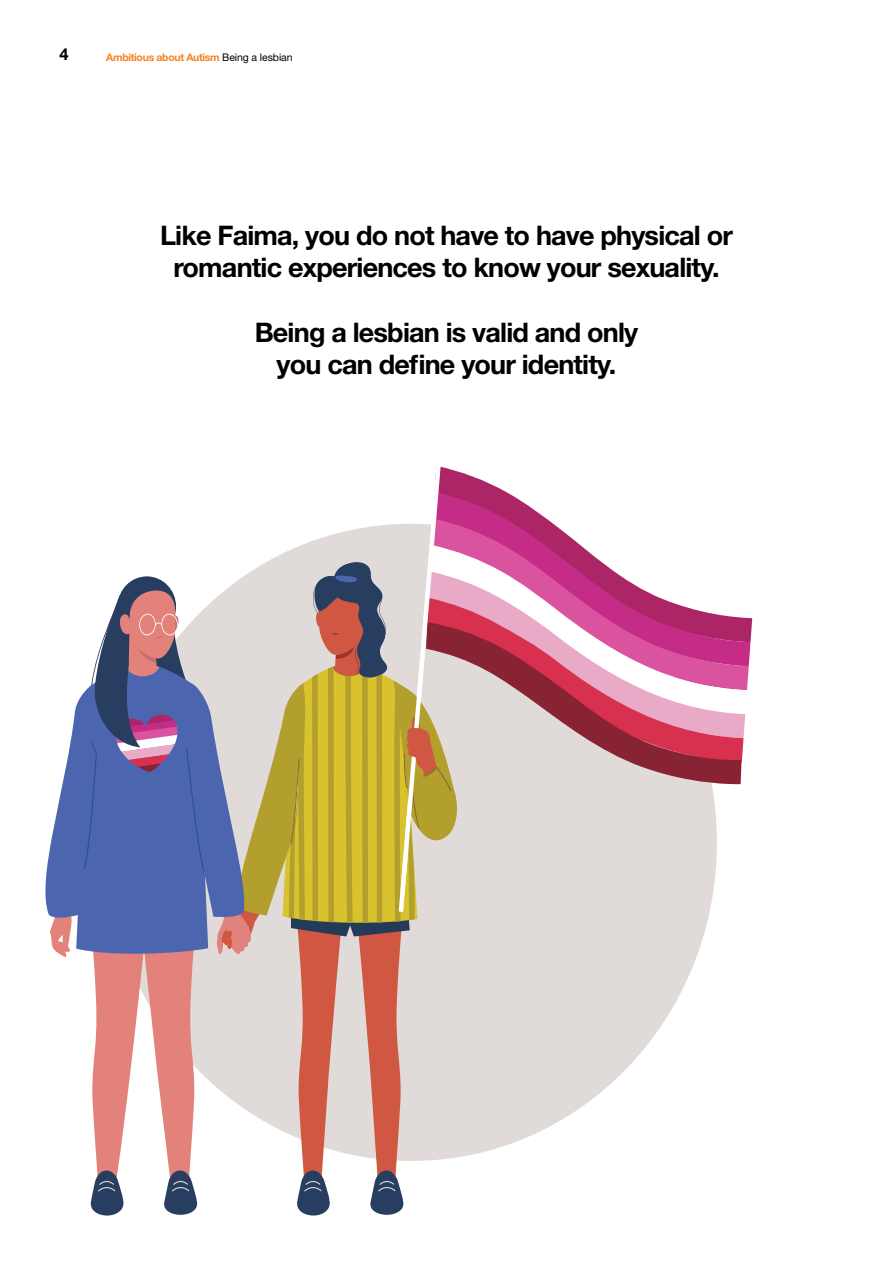
<style>
.page{position:relative;width:893px;height:1263px;background:#fff}
.page>*{position:absolute;margin:0;border:0;box-sizing:border-box;transform-origin:0 0}
.t1{font:700 27px/32.4px "Helvetica Neue LT Std";letter-spacing:-.03em;color:#000;text-align:center}
.t2{font:700 16.5px "Helvetica Neue LT Std";color:#000}
.t3{font:700 10.5px "Helvetica Neue LT Std";letter-spacing:-.03em;color:#f58220}
.s1{font-weight:400;color:#000}
</style>
<div class="page">
<div style="left:106px;top:524px;width:611px;height:637px;background:#e0dad8;border-radius:50%"></div>
<svg style="left:461px;top:472px;width:291px;height:170px"></svg>
<svg style="left:461px;top:492px;width:289px;height:170px"></svg>
<svg style="left:461px;top:518px;width:288px;height:172px"></svg>
<svg style="left:461px;top:545px;width:286px;height:145px"></svg>
<svg style="left:461px;top:571px;width:284px;height:167px"></svg>
<svg style="left:461px;top:597px;width:282px;height:165px"></svg>
<svg style="left:461px;top:622px;width:280px;height:162px"></svg>
<svg style="left:45px;top:466px;width:416px;height:749px"></svg>
<p class="t2" style="left:60px;top:44px;width:11px">4</p>
<p class="t3" style="left:106px;top:50px;width:188px">Ambitious about Autism <span class="s1">Being a lesbian</span></p>
<p class="t1" style="left:160px;top:218px;width:574px">Like Faima, you do not have to have physical or romantic experiences to know your sexuality.</p>
<p class="t1" style="left:255px;top:316px;width:385px">Being a lesbian is valid and only you can define your identity.</p>
</div>
